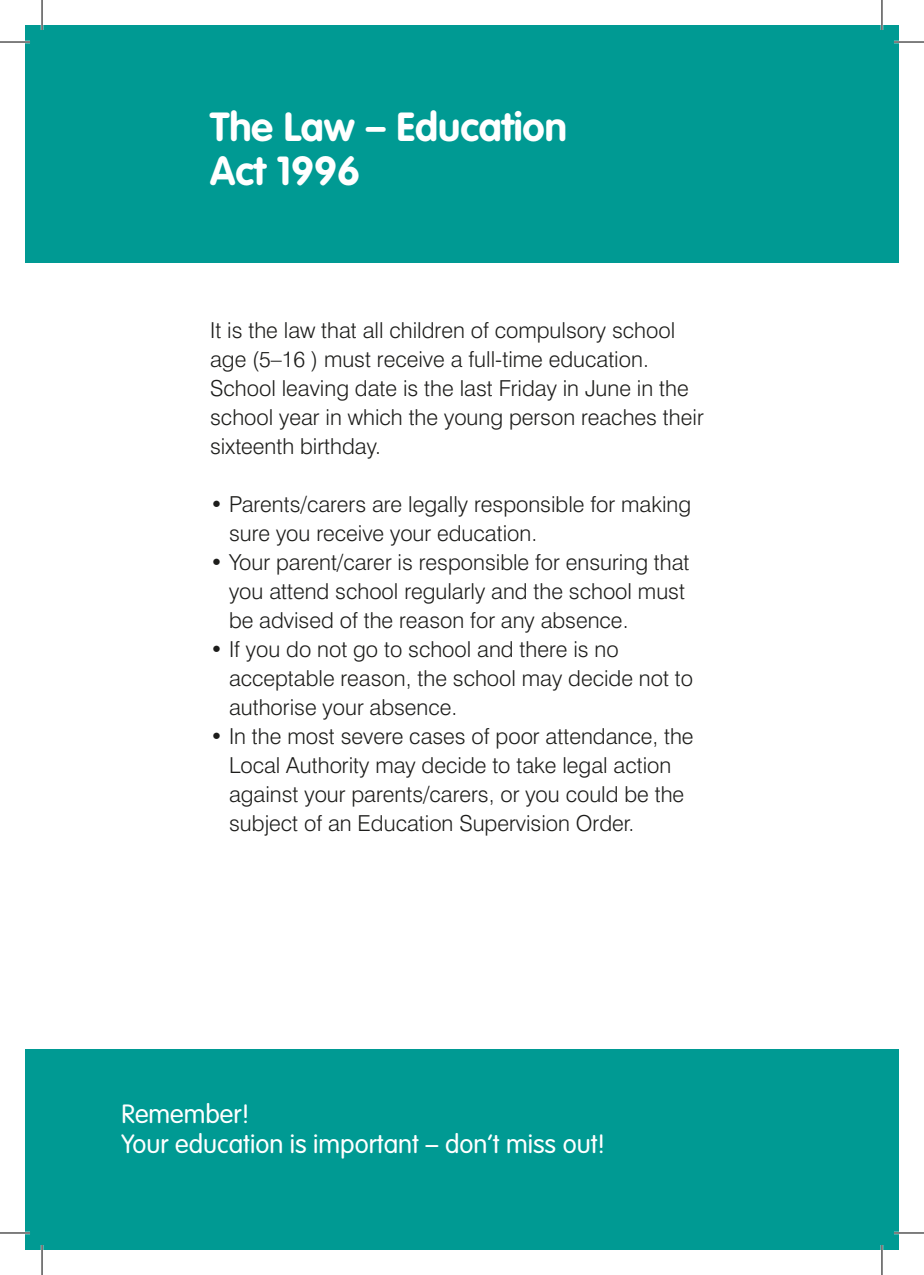
<style>
.page{position:relative;width:924px;height:1275px;background:#fff}
.page>*{position:absolute;margin:0;border:0;box-sizing:border-box;transform-origin:0 0}
.t1{font:700 40px/44px "VAG Rounded";color:#fff}
.t2{font:300 26px/30px "VAG Rounded";color:#fff}
.t3{font:300 22px/29px "Swiss 721 BT";color:#1d1d1b}
</style>
<div class="page">
<div style="left:25px;top:25px;width:873px;height:1225px;background:#009a93"></div>
<div style="left:25px;top:263px;width:873px;height:785px;background:#fff"></div>
<hr style="left:0;top:41px;width:30px;height:2px;background:#fff">
<hr style="left:893px;top:41px;width:30px;height:2px;background:#fff">
<hr style="left:0;top:1231px;width:30px;height:3px;background:#fff">
<hr style="left:893px;top:1231px;width:30px;height:3px;background:#fff">
<hr style="left:41px;top:0;width:2px;height:30px;background:#fff">
<hr style="left:41px;top:1245px;width:2px;height:30px;background:#fff">
<hr style="left:880px;top:0;width:2px;height:30px;background:#fff">
<hr style="left:880px;top:1245px;width:2px;height:30px;background:#fff">
<hr style="left:0;top:42px;width:30px;height:1px;background:#000">
<hr style="left:893px;top:42px;width:30px;height:1px;background:#000">
<hr style="left:0;top:1232px;width:30px;height:1px;background:#000">
<hr style="left:893px;top:1232px;width:30px;height:1px;background:#000">
<hr style="left:42px;top:0;width:1px;height:30px;background:#000">
<hr style="left:42px;top:1245px;width:1px;height:30px;background:#000">
<hr style="left:881px;top:0;width:1px;height:30px;background:#000">
<hr style="left:881px;top:1245px;width:1px;height:30px;background:#000">
<h1 class="t1" style="left:210px;top:105px;width:358px">The Law – Education<br>Act 1996</h1>
<p class="t3" style="left:210px;top:315px;width:495px">It is the law that all children of compulsory school age (5–16 ) must receive a full-time education.<br>School leaving date is the last Friday in June in the school year in which the young person reaches their sixteenth birthday.</p>
<p class="t3" style="left:229px;top:489px;width:463px;text-indent:-19px">• Parents/carers are legally responsible for making sure you receive your education.</p>
<p class="t3" style="left:229px;top:547px;width:462px;text-indent:-19px">• Your parent/carer is responsible for ensuring that you attend school regularly and the school must be advised of the reason for any absence.</p>
<p class="t3" style="left:229px;top:634px;width:465px;text-indent:-19px">• If you do not go to school and there is no acceptable reason, the school may decide not to authorise your absence.</p>
<p class="t3" style="left:229px;top:721px;width:466px;text-indent:-19px">• In the most severe cases of poor attendance, the Local Authority may decide to take legal action against your parents/carers, or you could be the subject of an Education Supervision Order.</p>
<p class="t2" style="left:121px;top:1098px;width:485px">Remember!<br>Your education is important – don’t miss out!</p>
</div>
